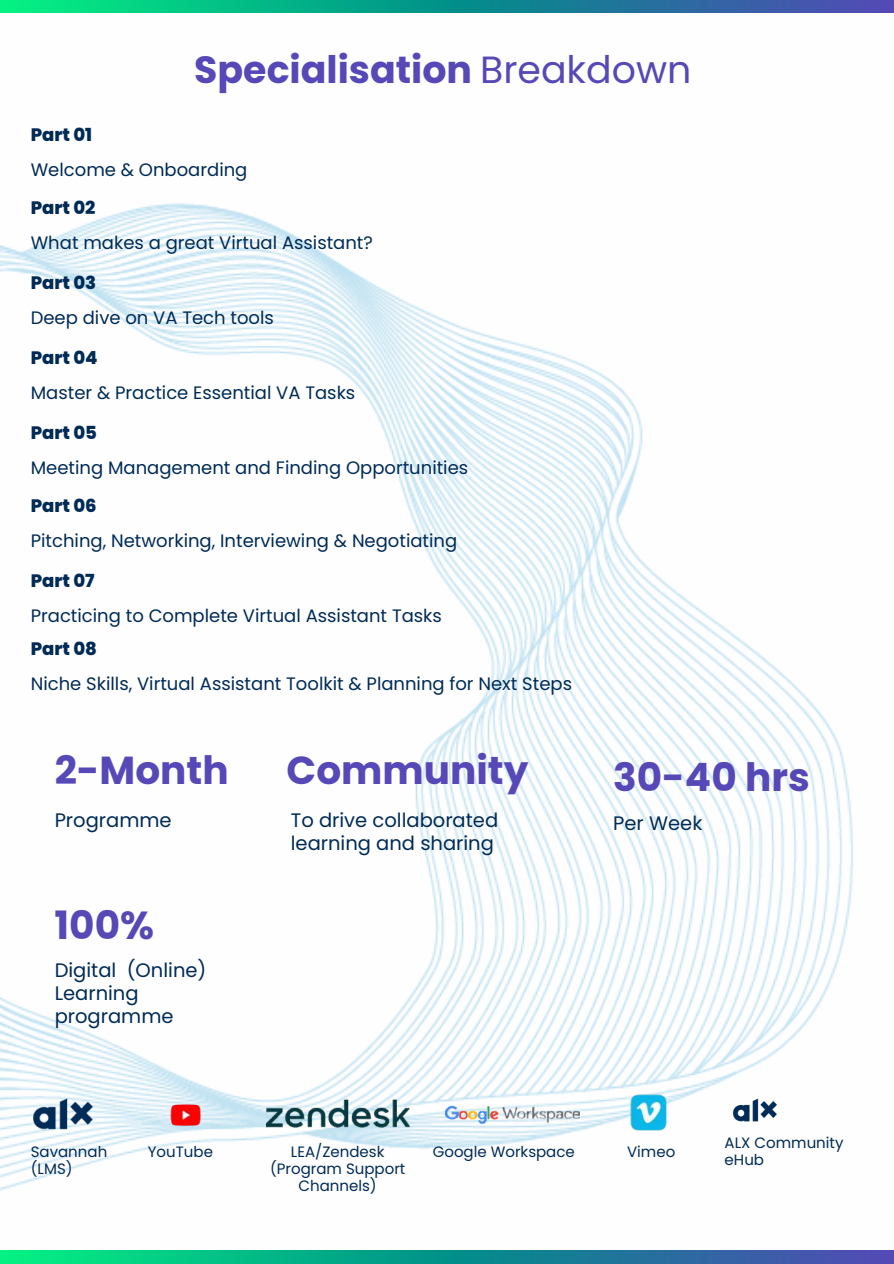
<style>
.page{position:relative;width:894px;height:1264px;background:#fff}
.page>*{position:absolute;margin:0;border:0;box-sizing:border-box;transform-origin:0 0}
.t1{font:700 39px "Poppins";color:#5648b7}
.t2{font:700 37.95px "Poppins";color:#5648b7}
.t3{font:19.5px/22.5px "Poppins";color:#002b56}
.t4{font:18px "Poppins";color:#002b56}
.t5{font:800 18px "Poppins";color:#002b56}
.t6{font:15px/16.8px "Poppins";color:#002b56}
.s1{font-weight:400}
</style>
<div class="page">
<img style="left:0;top:203px;width:853px;height:988px">
<svg style="left:0;top:0;width:893px;height:13px;background:#169692"></svg>
<svg style="left:0;top:1250px;width:893px;height:13px;background:#169692"></svg>
<img style="left:156px;top:1085px;width:58px;height:58px">
<img style="left:445px;top:1096px;width:134px;height:36px">
<img style="left:266px;top:1096px;width:143px;height:31px">
<img style="left:619px;top:1083px;width:58px;height:58px">
<img style="left:31px;top:1091px;width:65px;height:46px">
<img style="left:727px;top:1093px;width:55px;height:34px">
<h2 class="t2" style="left:194px;top:43px;width:498px">Specialisation <span class="s1">Breakdown</span></h2>
<p class="t5" style="left:31px;top:122px;width:63px">Part 01</p>
<p class="t4" style="left:31px;top:157px;width:218px">Welcome &amp; Onboarding</p>
<p class="t5" style="left:31px;top:195px;width:66px">Part 02</p>
<p class="t4" style="left:31px;top:230px;width:343px">What makes a great Virtual Assistant?</p>
<p class="t5" style="left:31px;top:270px;width:67px">Part 03</p>
<p class="t4" style="left:31px;top:305px;width:244px">Deep dive on VA Tech tools</p>
<p class="t5" style="left:31px;top:345px;width:68px">Part 04</p>
<p class="t4" style="left:31px;top:380px;width:326px">Master &amp; Practice Essential VA Tasks</p>
<p class="t5" style="left:31px;top:420px;width:68px">Part 05</p>
<p class="t4" style="left:31px;top:455px;width:439px">Meeting Management and Finding Opportunities</p>
<p class="t5" style="left:31px;top:493px;width:67px">Part 06</p>
<p class="t4" style="left:31px;top:528px;width:428px">Pitching, Networking, Interviewing &amp; Negotiating</p>
<p class="t5" style="left:31px;top:568px;width:65px">Part 07</p>
<p class="t4" style="left:31px;top:603px;width:412px">Practicing to Complete Virtual Assistant Tasks</p>
<p class="t5" style="left:31px;top:636px;width:68px">Part 08</p>
<p class="t4" style="left:31px;top:671px;width:542px">Niche Skills, Virtual Assistant Toolkit &amp; Planning for Next Steps</p>
<h1 class="t1" style="left:55px;top:743px;width:175px">2-Month</h1>
<p class="t3" style="left:55px;top:809px;width:118px">Programme</p>
<h1 class="t1" style="left:55px;top:898px;width:101px">100%</h1>
<p class="t3" style="left:55px;top:959px;width:153px">Digital (Online)<br>Learning programme</p>
<h1 class="t1" style="left:286px;top:743px;width:243px">Community</h1>
<p class="t3" style="left:291px;top:809px;width:209px">To drive collaborated learning and sharing</p>
<h1 class="t1" style="left:613px;top:750px;width:198px">30-40 hrs</h1>
<p class="t3" style="left:613px;top:811px;width:91px">Per Week</p>
<p class="t6" style="left:31px;top:1143px;width:78px">Savannah (LMS)</p>
<p class="t6" style="left:148px;top:1143px;width:67px">YouTube</p>
<p class="t6" style="left:291px;top:1143px;width:95px">LEA/Zendesk</p>
<p class="t6" style="left:432px;top:1142px;width:144px">Google Workspace</p>
<p class="t6" style="left:270px;top:1160px;width:137px;text-align:center">(Program Support<br>Channels)</p>
<p class="t6" style="left:627px;top:1143px;width:50px">Vimeo</p>
<p class="t6" style="left:724px;top:1134px;width:120px">ALX Community eHub</p>
</div>
